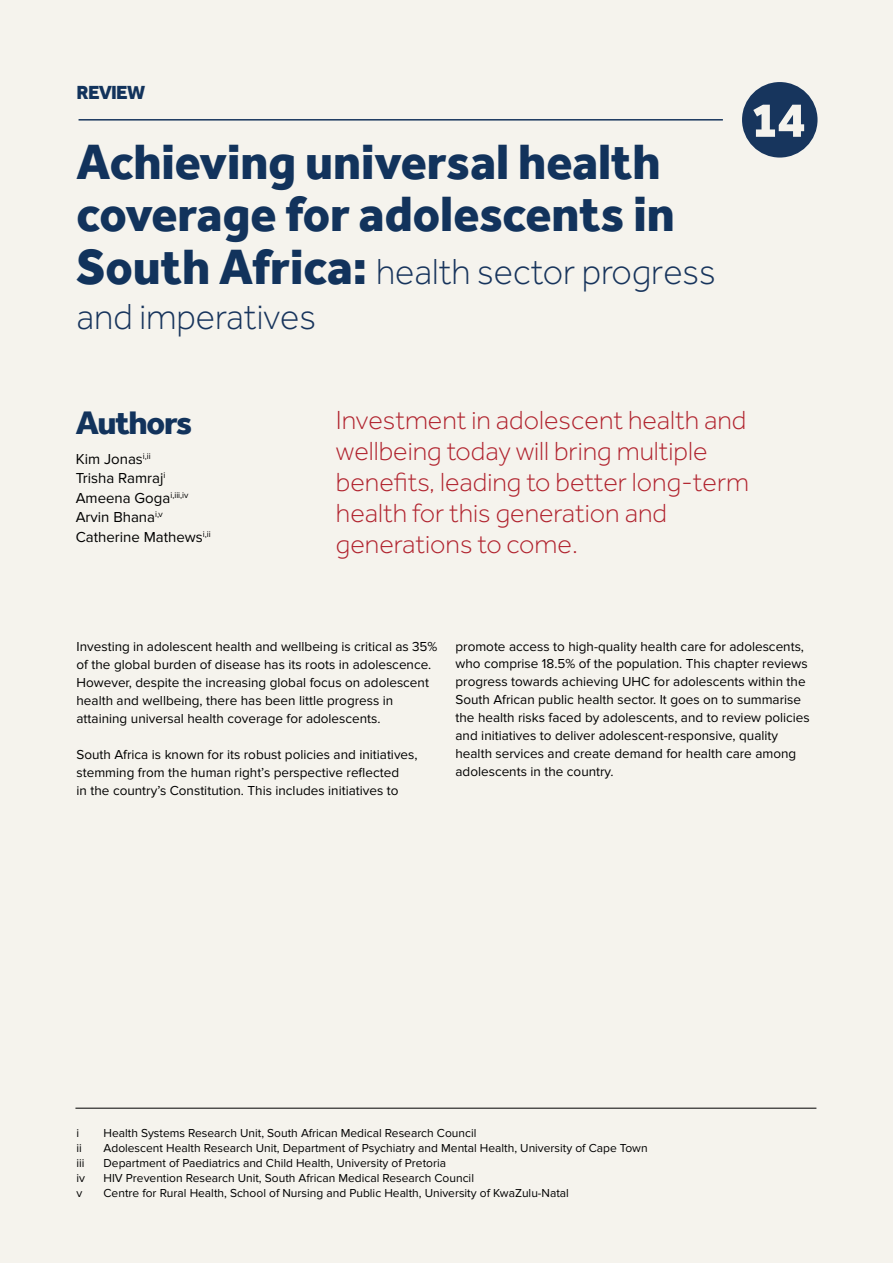
<style>
.page{position:relative;width:893px;height:1263px;background:#f5f3ed}
.page>*{position:absolute;margin:0;border:0;box-sizing:border-box;transform-origin:0 0}
.t1{font:800 51px/52.5px "Effra";color:#12335c;scale:.96 1}
.t2{font:800 51px "Effra";color:#f5f3ed}
.t3{font:300 37.5px/45px "Effra";color:#17345c;scale:.96 1}
.t4{font:800 33.6px "Effra";letter-spacing:-.04em;color:#12335c}
.t5{font:300 27.15px/31px "Effra";color:#b1242f}
.t6{font:800 19.5px "Effra";letter-spacing:-.04em;color:#12335c}
.t7{font:15px/19.5px "Proxima Nova";color:#000}
.t8{font:13.5px/18px "Proxima Nova";color:#000}
.t9{font:12px "Proxima Nova";color:#000}
.s1{font-weight:800;font-size:51px;color:#12335c}
</style>
<div class="page">
<hr style="left:79px;top:119px;width:644px;height:2px;background:#17355d">
<div style="left:742px;top:82px;width:75px;height:76px;background:#17355d;border-radius:50%"></div>
<hr style="left:75px;top:1108px;width:741px;height:1px;background:#000">
<h3 class="t6" style="left:77px;top:81px;width:70px">REVIEW</h3>
<h1 class="t1" style="left:77px;top:135px;width:625px">Achieving universal health coverage for adolescents in</h1>
<h2 class="t3" style="left:77px;top:249px;width:667px"><span class="s1">South Africa:</span> health sector progress and imperatives</h2>
<h1 class="t2" style="left:751px;top:89px;width:57px">14</h1>
<h3 class="t4" style="left:76px;top:402px;width:118px">Authors</h3>
<p class="t7" style="left:76px;top:449px;width:137px">Kim Jonas<sup>i,ii<br></sup>Trisha Ramraj<sup>i<br></sup>Ameena Goga<sup>i,iii,iv<br></sup>Arvin Bhana<sup>i,v<br></sup>Catherine Mathews<sup>i,ii</sup></p>
<h3 class="t5" style="left:336px;top:405px;width:415px">Investment in adolescent health and wellbeing today will bring multiple benefits, leading to better long-term health for this generation and generations to come.</h3>
<p class="t8" style="left:77px;top:637px;width:362px">Investing in adolescent health and wellbeing is critical as 35% of the global burden of disease has its roots in adolescence.<br>However, despite the increasing global focus on adolescent health and wellbeing, there has been little progress in attaining universal health coverage for adolescents.</p>
<p class="t8" style="left:77px;top:745px;width:343px">South Africa is known for its robust policies and initiatives, stemming from the human right’s perspective reflected<br>in the country’s Constitution. This includes initiatives to</p>
<p class="t8" style="left:455px;top:637px;width:356px">promote access to high-quality health care for adolescents, who comprise 18.5% of the population. This chapter reviews progress towards achieving UHC for adolescents within the South African public health sector. It goes on to summarise the health risks faced by adolescents, and to review policies and initiatives to deliver adolescent-responsive, quality health services and create demand for health care among adolescents in the country.</p>
<p class="t9" style="left:77px;top:1126px;width:4px">i</p>
<p class="t9" style="left:104px;top:1126px;width:374px">Health Systems Research Unit, South African Medical Research Council</p>
<p class="t9" style="left:77px;top:1141px;width:7px">ii</p>
<p class="t9" style="left:104px;top:1141px;width:546px">Adolescent Health Research Unit, Department of Psychiatry and Mental Health, University of Cape Town</p>
<p class="t9" style="left:77px;top:1156px;width:10px">iii</p>
<p class="t9" style="left:104px;top:1156px;width:344px">Department of Paediatrics and Child Health, University of Pretoria</p>
<p class="t9" style="left:77px;top:1171px;width:10px">iv</p>
<p class="t9" style="left:104px;top:1171px;width:372px">HIV Prevention Research Unit, South African Medical Research Council</p>
<p class="t9" style="left:77px;top:1186px;width:7px">v</p>
<p class="t9" style="left:104px;top:1186px;width:467px">Centre for Rural Health, School of Nursing and Public Health, University of KwaZulu-Natal</p>
</div>
